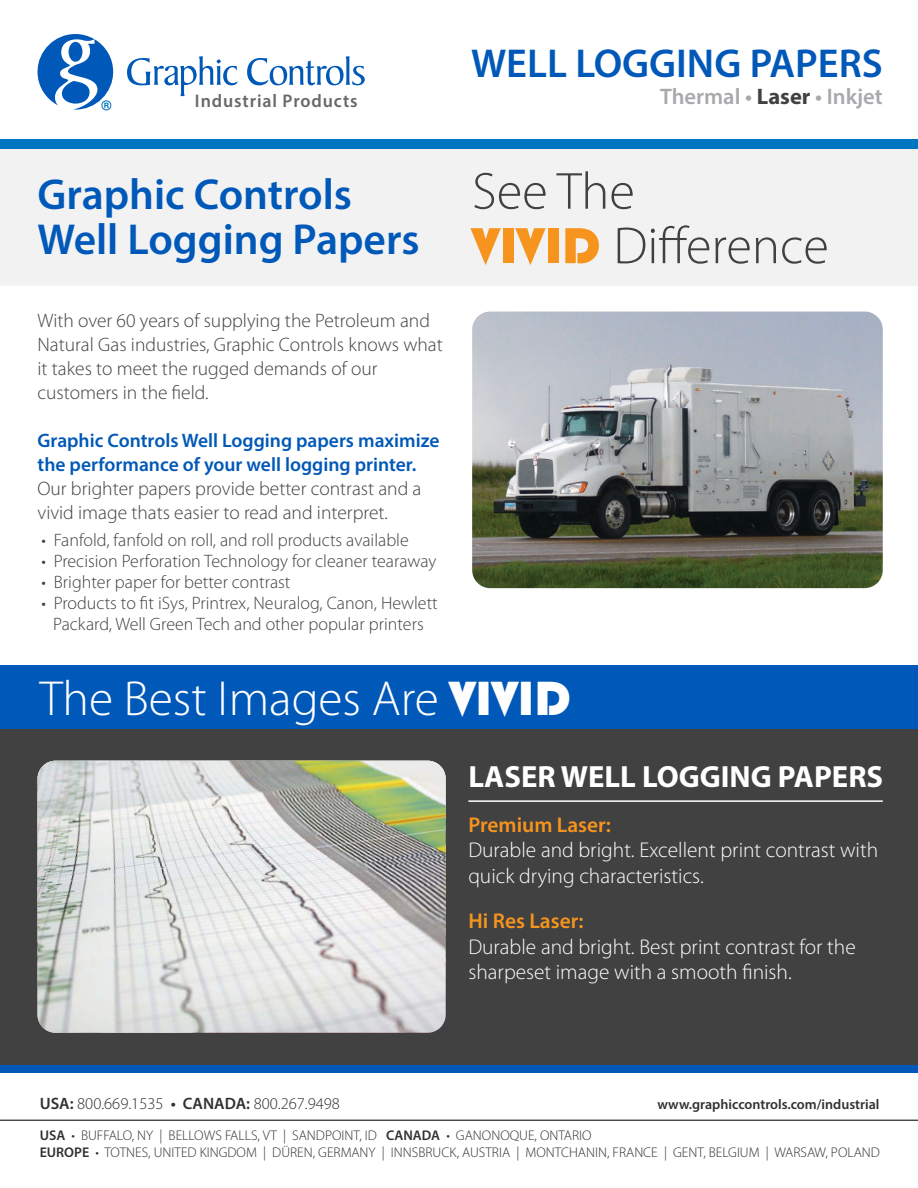
<style>
.page{position:relative;width:918px;height:1188px;background:#fff}
.page>*{position:absolute;margin:0;border:0;box-sizing:border-box;transform-origin:0 0}
.t1{font:300 52.5px/54.4px "Myriad Pro";color:#414142}
.t2{font:300 49.5px "Myriad Pro";color:#fff}
.t3{font:600 43.5px/45px "Myriad Pro";color:#0058b8}
.t4{font:600 40.5px "Myriad Pro";color:#0058b8}
.t5{font:700 30.75px "Myriad Pro";color:#fff}
.t6{font:600 22.5px "Myriad Pro";color:#a7a9ac}
.t7{font:300 21.45px/25.7px "Myriad Pro";color:#fff}
.t8{font:600 21.45px "Myriad Pro";color:#f7941d}
.t9{font:300 19.5px/24px "Myriad Pro";color:#414142}
.t10{font:600 19.5px/24px "Myriad Pro";color:#0058b8}
.t11{font:600 18.3px "Myriad Pro";letter-spacing:.05em;color:#67686b}
.t12{font:300 18px/21px "Myriad Pro";color:#414142;text-align:center}
.t13{font:300 16.5px "Myriad Pro";color:#323031}
.t14{font:300 14.1px/16.8px "Myriad Pro";color:#323031}
.t15{font:600 14.1px "Myriad Pro";color:#323031}
.s1{font-weight:700;color:#414142}
.s2{font-family:"Bauhaus 93";font-weight:400;color:#f7941d}
.s3{font-family:"Bauhaus 93";font-weight:400}
.s4{font-weight:600}
</style>
<div class="page">
<div style="left:0;top:727px;width:918px;height:340px;background:#414142"></div>
<div style="left:0;top:149px;width:918px;height:137px;background:#f2f2f3"></div>
<div style="left:0;top:666px;width:918px;height:63px;background:#0058b8"></div>
<div style="left:0;top:139px;width:918px;height:10px;background:#0076c0"></div>
<hr style="left:468px;top:800px;width:415px;height:2px;background:#fff">
<img style="left:38px;top:761px;width:408px;height:272px">
<img style="left:472px;top:312px;width:411px;height:276px">
<hr style="left:0;top:1120px;width:918px;height:1px;background:#323031">
<div style="left:0;top:1065px;width:918px;height:8px;background:#0058b8"></div>
<svg style="left:127px;top:56px;width:110px;height:40px"></svg>
<svg style="left:247px;top:56px;width:118px;height:29px"></svg>
<svg style="left:38px;top:34px;width:75px;height:76px"></svg>
<p class="t11" style="left:195px;top:89px;width:164px">Industrial Products</p>
<h3 class="t3" style="left:38px;top:170px;width:384px">Graphic Controls<br>Well Logging Papers</h3>
<p class="t9" style="left:38px;top:309px;width:407px">With over 60 years of supplying the Petroleum and Natural Gas industries, Graphic Controls knows what it takes to meet the rugged demands of our customers in the field.</p>
<p class="t10" style="left:38px;top:428px;width:403px">Graphic Controls Well Logging papers maximize the performance of your well logging printer.</p>
<p class="t9" style="left:38px;top:477px;width:385px">Our brighter papers provide better contrast and a vivid image thats easier to read and interpret.</p>
<p class="t12" style="left:41px;top:530px;width:369px">• Fanfold, fanfold on roll, and roll products available</p>
<p class="t12" style="left:41px;top:551px;width:396px">• Precision Perforation Technology for cleaner tearaway</p>
<p class="t12" style="left:41px;top:572px;width:251px">• Brighter paper for better contrast</p>
<p class="t12" style="left:41px;top:593px;width:398px">• Products to fit iSys, Printrex, Neuralog, Canon, Hewlett<br>Packard, Well Green Tech and other popular printers</p>
<h3 class="t4" style="left:471px;top:37px;width:413px">WELL LOGGING PAPERS</h3>
<p class="t6" style="left:660px;top:82px;width:224px">Thermal • <span class="s1">Laser</span> • Inkjet</p>
<h1 class="t1" style="left:472px;top:165px;width:358px">See The<br><span class="s2">VIVID</span> Difference</h1>
<h2 class="t2" style="left:40px;top:671px;width:532px">The Best Images Are <span class="s3">VIVID</span></h2>
<h3 class="t5" style="left:468px;top:756px;width:416px">LASER WELL LOGGING PAPERS</h3>
<p class="t8" style="left:468px;top:811px;width:144px">Premium Laser:</p>
<p class="t7" style="left:468px;top:838px;width:411px">Durable and bright. Excellent print contrast with quick drying characteristics.</p>
<p class="t8" style="left:468px;top:907px;width:117px">Hi Res Laser:</p>
<p class="t7" style="left:468px;top:934px;width:389px">Durable and bright. Best print contrast for the sharpeset image with a smooth finish.</p>
<p class="t13" style="left:40px;top:1095px;width:302px"><span class="s4">USA:</span> 800.669.1535 <span class="s4">• CANADA:</span> 800.267.9498</p>
<p class="t15" style="left:658px;top:1096px;width:223px">www.graphiccontrols.com/industrial</p>
<p class="t14" style="left:40px;top:1128px;width:842px"><span class="s4">USA</span> • BUFFALO, NY | BELLOWS FALLS, VT | SANDPOINT, ID <span class="s4">CANADA</span> • GANONOQUE, ONTARIO<br><span class="s4">EUROPE</span> • TOTNES, UNITED KINGDOM | DÜREN, GERMANY | INNSBRUCK, AUSTRIA | MONTCHANIN, FRANCE | GENT, BELGIUM | WARSAW, POLAND</p>
</div>
